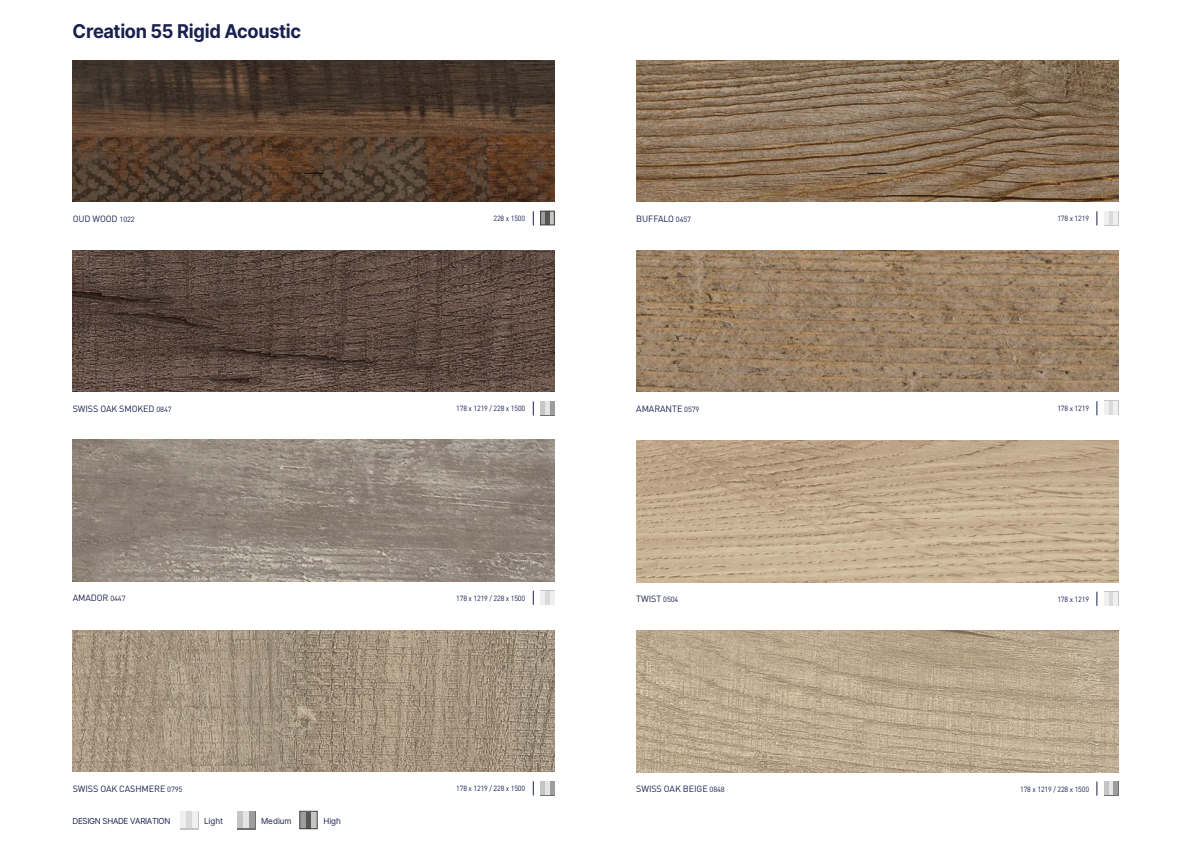
<style>
.page{position:relative;width:1191px;height:851px;background:#fff}
.page>*{position:absolute;margin:0;border:0;box-sizing:border-box;transform-origin:0 0}
.t1{font:700 19px "Inter";letter-spacing:-.02em;color:#1a214e;scale:.96 1}
.t2{font:9px "DIN Pro";letter-spacing:-.01em;color:#1a214e}
.t3{font:8.3px "Inter";color:#1a214e;scale:.96 1}
.t4{font:8.3px "Inter";color:#1a214e}
.t5{font:7.5px "DIN Pro";letter-spacing:-.02em;color:#1a214e;scale:.95 1}
.s1{font-size:7.5px}
</style>
<div class="page">
<svg style="left:1096px;top:211px;width:1px;height:14px"></svg>
<svg style="left:1096px;top:401px;width:1px;height:14px"></svg>
<div style="left:1103px;top:211px;width:15px;height:14px;background:#edeff0"></div>
<hr style="left:1109px;top:211px;width:4px;height:14px;background:#dbdad9">
<div style="left:1103px;top:400px;width:15px;height:15px;background:#edeff0"></div>
<hr style="left:1109px;top:401px;width:4px;height:13px;background:#dbdad9">
<svg style="left:1096px;top:781px;width:1px;height:14px"></svg>
<div style="left:1103px;top:781px;width:15px;height:14px;background:#c6c5c4"></div>
<hr style="left:1109px;top:781px;width:4px;height:13px;background:#e3e4e4">
<hr style="left:1113px;top:781px;width:4px;height:13px;background:#9d9d9c">
<div style="left:540px;top:401px;width:15px;height:14px;background:#e3e4e4"></div>
<hr style="left:541px;top:401px;width:4px;height:13px;background:#c6c5c4">
<hr style="left:550px;top:401px;width:4px;height:13px;background:#9d9d9c">
<div style="left:540px;top:780px;width:15px;height:15px;background:#e3e4e4"></div>
<hr style="left:541px;top:781px;width:4px;height:13px;background:#c6c5c4">
<hr style="left:550px;top:781px;width:4px;height:13px;background:#9d9d9c">
<div style="left:1103px;top:591px;width:15px;height:14px;background:#edeff0"></div>
<hr style="left:1109px;top:591px;width:4px;height:14px;background:#dbdad9">
<svg style="left:1096px;top:591px;width:1px;height:14px"></svg>
<svg style="left:533px;top:590px;width:1px;height:14px"></svg>
<svg style="left:533px;top:401px;width:1px;height:14px"></svg>
<svg style="left:533px;top:211px;width:1px;height:14px"></svg>
<svg style="left:533px;top:781px;width:1px;height:14px"></svg>
<div style="left:540px;top:590px;width:15px;height:14px;background:#dbdad9"></div>
<hr style="left:541px;top:591px;width:4px;height:13px;background:#edeff0">
<hr style="left:550px;top:591px;width:4px;height:13px;background:#edeff0">
<div style="left:540px;top:211px;width:14px;height:14px;background:#575755"></div>
<hr style="left:541px;top:211px;width:4px;height:14px;background:#9d9d9c">
<hr style="left:550px;top:211px;width:4px;height:14px;background:#c6c5c4">
<div style="left:540px;top:211px;width:15px;height:14px;border:1px solid #3c3c3b"></div>
<img style="left:636px;top:60px;width:482px;height:142px">
<img style="left:636px;top:250px;width:482px;height:142px">
<img style="left:636px;top:630px;width:482px;height:142px">
<img style="left:636px;top:440px;width:482px;height:142px">
<img style="left:73px;top:439px;width:482px;height:142px">
<img style="left:73px;top:250px;width:482px;height:142px">
<img style="left:73px;top:60px;width:482px;height:142px">
<img style="left:73px;top:630px;width:482px;height:141px">
<div style="left:180px;top:810px;width:18px;height:19px;background:#dbdad9"></div>
<div style="left:181px;top:811px;width:5px;height:17px;background:#edeff0"></div>
<div style="left:192px;top:811px;width:6px;height:17px;background:#edeff0"></div>
<div style="left:237px;top:810px;width:18px;height:19px;background:#e3e4e4"></div>
<div style="left:238px;top:811px;width:5px;height:17px;background:#c6c5c4"></div>
<div style="left:249px;top:811px;width:6px;height:17px;background:#9d9d9c"></div>
<svg style="left:305px;top:812px;width:7px;height:15px"></svg>
<div style="left:306px;top:811px;width:5px;height:17px;background:#575755"></div>
<div style="left:300px;top:811px;width:5px;height:17px;background:#9d9d9c"></div>
<div style="left:312px;top:811px;width:5px;height:17px;background:#c6c5c4"></div>
<div style="left:299px;top:810px;width:19px;height:19px;border:1px solid #3c3c3b"></div>
<svg style="left:867px;top:173px;width:116px;height:1px"></svg>
<svg style="left:304px;top:173px;width:116px;height:1px"></svg>
<h1 class="t1" style="left:73px;top:17px;width:239px">Creation 55 Rigid Acoustic</h1>
<p class="t2" style="left:73px;top:212px;width:64px">OUD WOOD <span class="s1">1022</span></p>
<p class="t2" style="left:73px;top:402px;width:100px">SWISS OAK SMOKED <span class="s1">0847</span></p>
<p class="t2" style="left:73px;top:591px;width:54px">AMADOR <span class="s1">0447</span></p>
<p class="t2" style="left:73px;top:782px;width:111px">SWISS OAK CASHMERE <span class="s1">0795</span></p>
<p class="t3" style="left:73px;top:814px;width:103px">DESIGN SHADE VARIATION</p>
<p class="t4" style="left:204px;top:814px;width:21px">Light</p>
<p class="t4" style="left:261px;top:814px;width:32px">Medium</p>
<p class="t4" style="left:323px;top:814px;width:19px">High</p>
<p class="t5" style="left:493px;top:213px;width:35px">228 x 1500</p>
<p class="t2" style="left:636px;top:212px;width:56px">BUFFALO <span class="s1">0457</span></p>
<p class="t5" style="left:1057px;top:213px;width:35px">178 x 1219</p>
<p class="t5" style="left:456px;top:403px;width:74px">178 x 1219 / 228 x 1500</p>
<p class="t2" style="left:636px;top:402px;width:65px">AMARANTE <span class="s1">0579</span></p>
<p class="t5" style="left:1057px;top:403px;width:35px">178 x 1219</p>
<p class="t5" style="left:456px;top:592px;width:74px">178 x 1219 / 228 x 1500</p>
<p class="t2" style="left:636px;top:593px;width:44px">TWIST <span class="s1">0504</span></p>
<p class="t5" style="left:1057px;top:593px;width:35px">178 x 1219</p>
<p class="t5" style="left:456px;top:783px;width:74px">178 x 1219 / 228 x 1500</p>
<p class="t2" style="left:636px;top:782px;width:90px">SWISS OAK BEIGE <span class="s1">0848</span></p>
<p class="t5" style="left:1020px;top:784px;width:74px">178 x 1219 / 228 x 1500</p>
</div>
